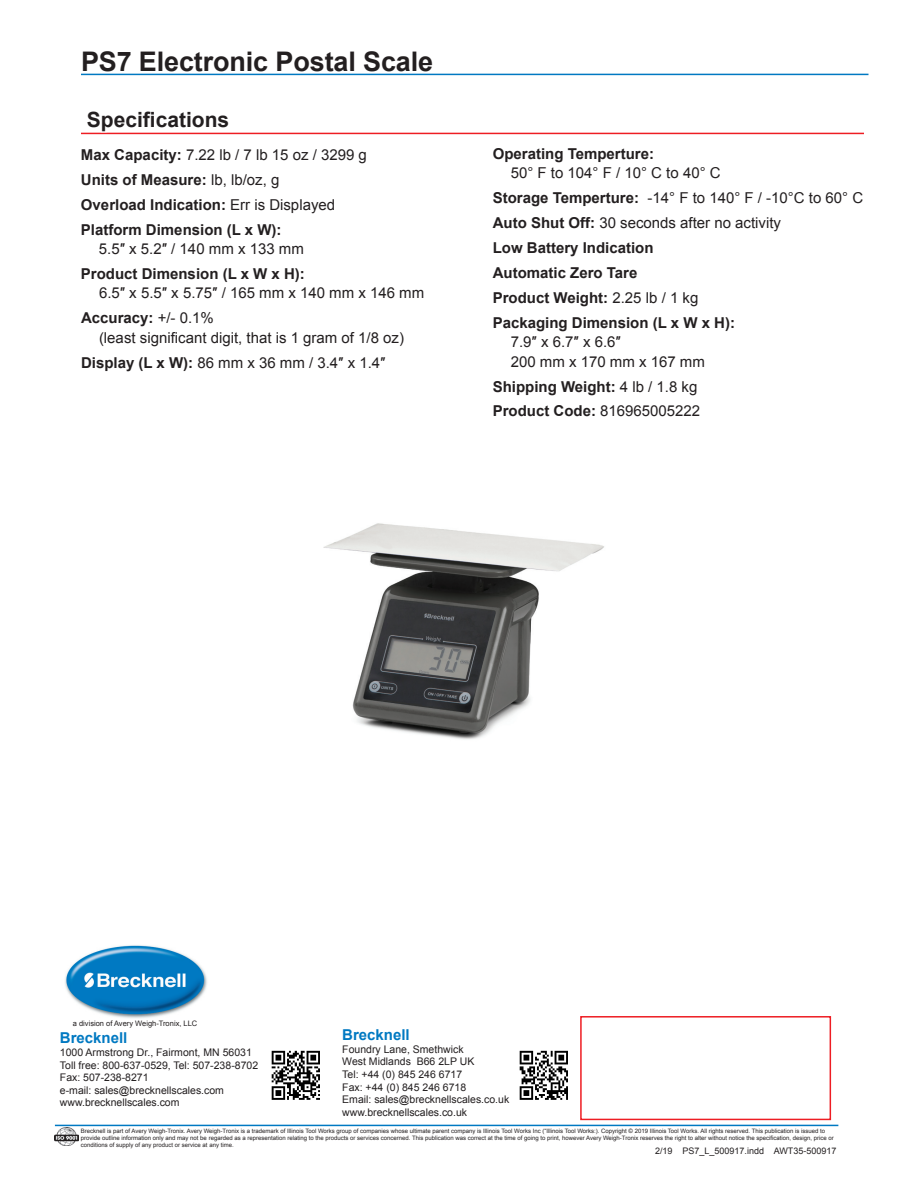
<style>
.page{position:relative;width:918px;height:1188px;background:#fff}
.page>*{position:absolute;margin:0;border:0;box-sizing:border-box;transform-origin:0 0}
.t1{font:700 27px "Arial";letter-spacing:-.005em;color:#231f20}
.t2{font:700 21px "Arial";color:#231f20}
.t3{font:700 15px/24.9px "Arial";color:#231f20}
.t4{font:15px/24.9px "Arial";color:#231f20}
.t5{font:700 15px "Arial";color:#0079c2}
.t6{font:10.5px/12.6px "Arial";color:#231f20}
.t7{font:9px "Arial";color:#231f20}
.t8{font:7.5px "Arial";color:#231f20}
.t9{font:6px/6.8px "Arial";color:#231f20}
.s1{font-weight:400}
.s2{font-weight:700}
</style>
<div class="page">
<hr style="left:81px;top:74px;width:788px;height:1px;background:#0079c2">
<hr style="left:55px;top:1125px;width:783px;height:1px;background:#0079c2">
<div style="left:580px;top:1016px;width:251px;height:104px;border:2px solid #ee1d23"></div>
<img style="left:65px;top:945px;width:142px;height:73px">
<img style="left:271px;top:1050px;width:49px;height:50px">
<img style="left:519px;top:1050px;width:49px;height:50px">
<hr style="left:81px;top:133px;width:783px;height:1px;background:#ee1d23">
<svg style="left:84px;top:132px;width:148px;height:1px"></svg>
<img style="left:323px;top:523px;width:281px;height:217px">
<img style="left:55px;top:1128px;width:24px;height:18px">
<h1 class="t1" style="left:81px;top:43px;width:354px">PS7 Electronic Postal Scale</h1>
<h2 class="t2" style="left:87px;top:105px;width:144px">Specifications</h2>
<h3 class="t3" style="left:81px;top:143px;width:287px">Max Capacity: <span class="s1">7.22 lb / 7 lb 15 oz / 3299 g </span>Units of Measure: <span class="s1">lb, lb/oz, g<br></span>Overload Indication: <span class="s1">Err is Displayed </span>Platform Dimension (L x W):</h3>
<h3 class="t4" style="left:99px;top:236px;width:206px">5.5″ x 5.2″ / 140 mm x 133 mm</h3>
<h3 class="t3" style="left:81px;top:262px;width:225px">Product Dimension (L x W x H):</h3>
<h3 class="t4" style="left:81px;top:281px;width:345px;text-indent:18px">6.5″ x 5.5″ x 5.75″ / 165 mm x 140 mm x 146 mm<br><span class="s2">Accuracy:</span> +/- 0.1%</h3>
<h3 class="t4" style="left:81px;top:325px;width:325px;text-indent:18px">(least significant digit, that is 1 gram of 1/8 oz)<br><span class="s2">Display (L x W):</span> 86 mm x 36 mm / 3.4″ x 1.4″</h3>
<h3 class="t3" style="left:493px;top:141px;width:163px">Operating Temperture:</h3>
<h3 class="t3" style="left:493px;top:161px;width:372px;text-indent:18px"><span class="s1">50° F to 104° F / 10° C to 40° C<br></span>Storage Temperture: <span class="s1">-14° F to 140° F / -10°C to 60° C<br></span>Auto Shut Off: <span class="s1">30 seconds after no activity<br></span>Low Battery Indication<br>Automatic Zero Tare<br>Product Weight: <span class="s1">2.25 lb / 1 kg<br></span>Packaging Dimension (L x W x H):</h3>
<h3 class="t4" style="left:511px;top:332px;width:196px;line-height:19.5px">7.9″ x 6.7″ x 6.6″<br>200 mm x 170 mm x 167 mm</h3>
<h3 class="t3" style="left:493px;top:374px;width:209px">Shipping Weight: <span class="s1">4 lb / 1.8 kg<br></span>Product Code: <span class="s1">816965005222</span></h3>
<p class="t8" style="left:73px;top:1019px;width:126px">a division of Avery Weigh-Tronix, LLC</p>
<h3 class="t5" style="left:60px;top:1028px;width:69px">Brecknell</h3>
<h3 class="t6" style="left:60px;top:1046px;width:200px">1000 Armstrong Dr., Fairmont, MN 56031<br>Toll free: 800-637-0529, Tel: 507-238-8702<br>Fax: 507-238-8271<br>e-mail: sales@brecknellscales.com www.brecknellscales.com</h3>
<h3 class="t5" style="left:342px;top:1025px;width:69px">Brecknell</h3>
<h3 class="t6" style="left:342px;top:1043px;width:169px">Foundry Lane, Smethwick<br>West Midlands B66 2LP UK<br>Tel: +44 (0) 845 246 6717<br>Fax: +44 (0) 845 246 6718<br>Email: sales@brecknellscales.co.uk www.brecknellscales.co.uk</h3>
<p class="t9" style="left:81px;top:1128px;width:754px">Brecknell is part of Avery Weigh-Tronix. Avery Weigh-Tronix is a trademark of Illinois Tool Works group of companies whose ultimate parent company is Illinois Tool Works Inc (“Illinois Tool Works:). Copyright © 2019 Illinois Tool Works. All rights reserved. This publication is issued to provide outline information only and may not be regarded as a representation relating to the products or services concerned. This publication was correct at the time of going to print, however Avery Weigh-Tronix reserves the right to alter without notice the specification, design, price or conditions of supply of any product or service at any time.</p>
<h3 class="t7" style="left:655px;top:1145px;width:183px">2/19 PS7_L_500917.indd AWT35-500917</h3>
</div>
